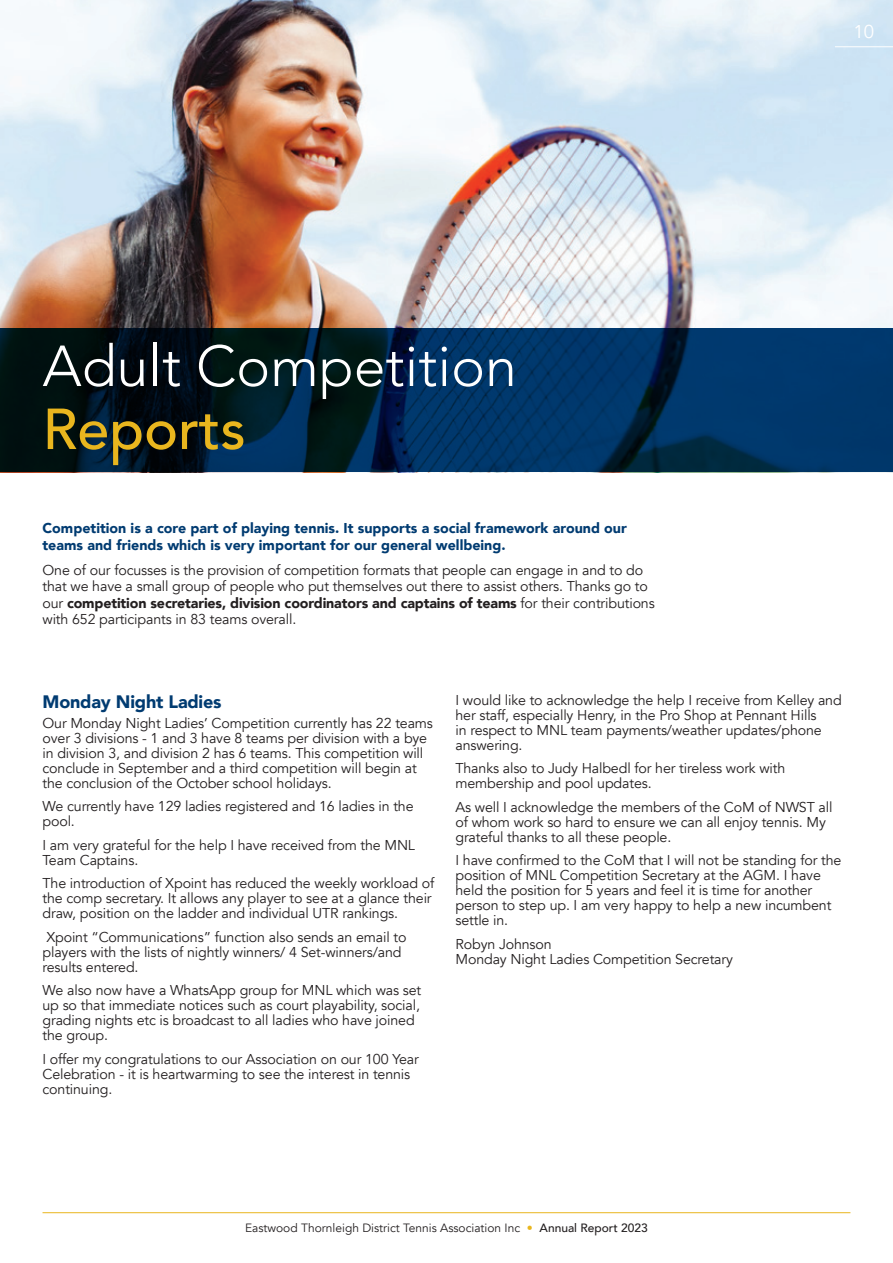
<style>
.page{position:relative;width:893px;height:1263px;background:#fff}
.page>*{position:absolute;margin:0;border:0;box-sizing:border-box;transform-origin:0 0}
.t1{font:300 57.15px "Avenir";color:#fff}
.t2{font:500 57.15px "Avenir";color:#e9b61e}
.t3{font:18.6px "Avenir";color:#fff}
.t4{font:900 18px "Avenir";letter-spacing:-.01em;color:#003b71}
.t5{font:14.25px/15px "Avenir";letter-spacing:-.01em;color:#231f20}
.t6{font:900 14.25px/16.5px "Avenir";color:#003b71}
.t7{font:12px "Avenir";color:#231f20}
.s1{font-weight:900}
.s2{color:#e9b61e}
.s3{font-weight:500}
</style>
<div class="page">
<hr style="left:43px;top:1212px;width:807px;height:1px;background:#e9b61e">
<img style="left:0;top:0;width:893px;height:329px">
<svg style="left:0;top:329px;width:893px;height:143px;background:#002645"></svg>
<hr style="left:835px;top:46px;width:58px;height:1px;background:#fff">
<h2 class="t3" style="left:854px;top:21px;width:22px">10</h2>
<h1 class="t1" style="left:43px;top:332px;width:476px">Adult Competition</h1>
<h1 class="t2" style="left:43px;top:380px;width:205px">Reports</h1>
<p class="t6" style="left:43px;top:519px;width:586px">Competition is a core part of playing tennis. It supports a social framework around our teams and friends which is very important for our general wellbeing.</p>
<p class="t5" style="left:43px;top:562px;width:614px;line-height:16.5px">One of our focusses is the provision of competition formats that people can engage in and to do that we have a small group of people who put themselves out there to assist others. Thanks go to our <span class="s1">competition secretaries, division coordinators and captains of teams</span> for their contributions with 652 participants in 83 teams overall.</p>
<p class="t4" style="left:43px;top:687px;width:181px">Monday Night Ladies</p>
<p class="t5" style="left:43px;top:715px;width:392px">Our Monday Night Ladies’ Competition currently has 22 teams over 3 divisions - 1 and 3 have 8 teams per division with a bye in division 3, and division 2 has 6 teams. This competition will conclude in September and a third competition will begin at the conclusion of the October school holidays.</p>
<p class="t5" style="left:43px;top:799px;width:373px">We currently have 129 ladies registered and 16 ladies in the pool.</p>
<p class="t5" style="left:43px;top:837px;width:374px">I am very grateful for the help I have received from the MNL<br>Team Captains.</p>
<p class="t5" style="left:43px;top:876px;width:393px">The introduction of Xpoint has reduced the weekly workload of the comp secretary. It allows any player to see at a glance their draw, position on the ladder and individual UTR rankings.</p>
<p class="t5" style="left:43px;top:929px;width:366px">Xpoint “Communications” function also sends an email to players with the lists of nightly winners/ 4 Set-winners/and results entered.</p>
<p class="t5" style="left:43px;top:983px;width:380px">We also now have a WhatsApp group for MNL which was set up so that immediate notices such as court playability, social, grading nights etc is broadcast to all ladies who have joined the group.</p>
<p class="t5" style="left:43px;top:1051px;width:378px">I offer my congratulations to our Association on our 100 Year<br>Celebration - it is heartwarming to see the interest in tennis continuing.</p>
<p class="t5" style="left:455px;top:692px;width:388px">I would like to acknowledge the help I receive from Kelley and her staff, especially Henry, in the Pro Shop at Pennant Hills<br>in respect to MNL team payments/weather updates/phone answering.</p>
<p class="t5" style="left:455px;top:761px;width:331px">Thanks also to Judy Halbedl for her tireless work with membership and pool updates.</p>
<p class="t5" style="left:455px;top:799px;width:379px">As well I acknowledge the members of the CoM of NWST all of whom work so hard to ensure we can all enjoy tennis. My grateful thanks to all these people.</p>
<p class="t5" style="left:455px;top:853px;width:387px">I have confirmed to the CoM that I will not be standing for the position of MNL Competition Secretary at the AGM. I have held the position for 5 years and feel it is time for another person to step up. I am very happy to help a new incumbent settle in.</p>
<p class="t5" style="left:455px;top:936px;width:279px">Robyn Johnson<br>Monday Night Ladies Competition Secretary</p>
<p class="t7" style="left:245px;top:1221px;width:404px">Eastwood Thornleigh District Tennis Association Inc <span class="s2">•</span> <span class="s3">Annual Report 2023</span></p>
</div>
